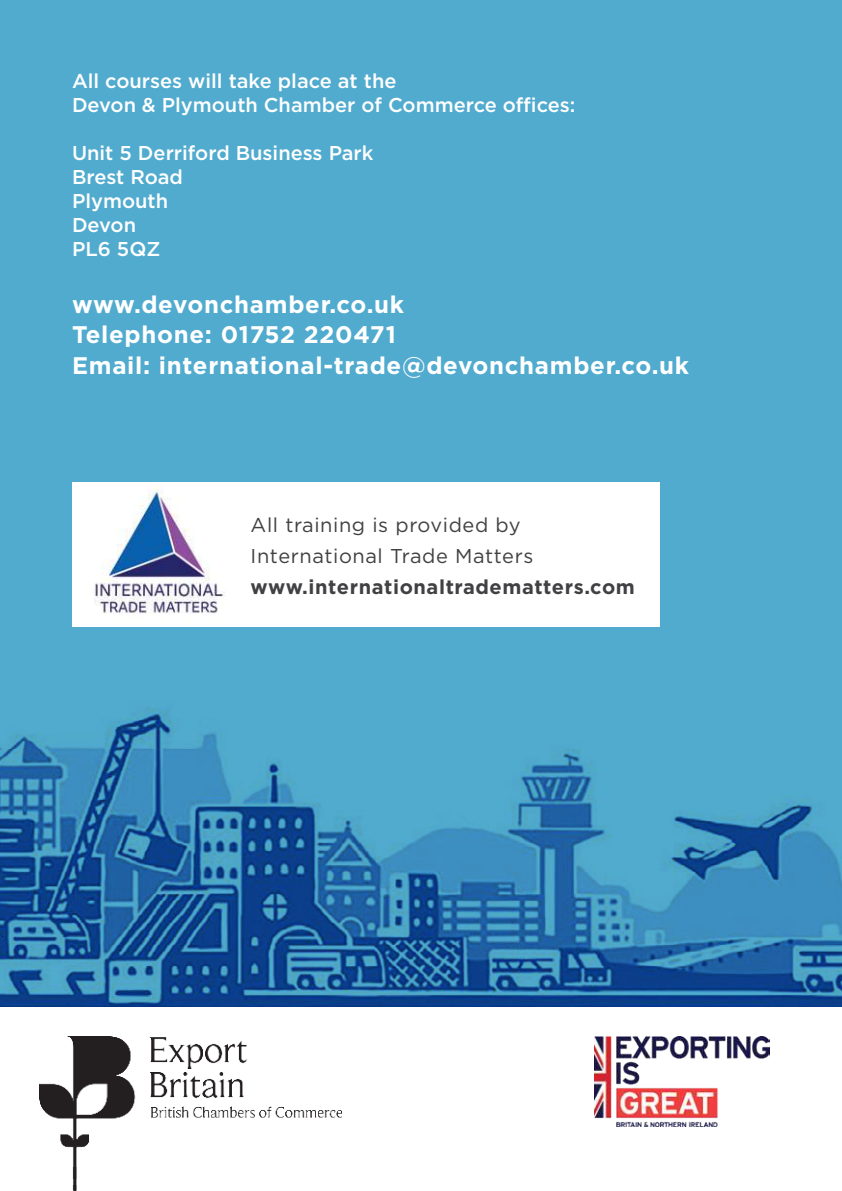
<style>
.page{position:relative;width:842px;height:1191px;background:#51abcf}
.page>*{position:absolute;margin:0;border:0;box-sizing:border-box;transform-origin:0 0}
.t1{font:700 24px/31px "Gotham";letter-spacing:.03em;color:#fff}
.t2{font:500 20px/24px "Gotham";color:#fff}
.t3{font:20px/31px "Gotham";letter-spacing:.03em;color:#414042}
.t4{font:700 20px "Gotham";letter-spacing:.03em;color:#414042}
</style>
<div class="page">
<img style="left:0;top:626px;width:842px;height:382px">
<div style="left:0;top:1008px;width:842px;height:183px;background:#fff"></div>
<div style="left:72px;top:482px;width:587px;height:144px;background:#fff"></div>
<img style="left:94px;top:486px;width:131px;height:128px">
<img style="left:594px;top:1036px;width:176px;height:90px">
<img style="left:40px;top:1036px;width:302px;height:131px">
<img style="left:72px;top:1167px;width:5px;height:22px">
<p class="t2" style="left:72px;top:70px;width:505px">All courses will take place at the<br>Devon &amp; Plymouth Chamber of Commerce offices:</p>
<p class="t2" style="left:72px;top:142px;width:303px">Unit 5 Derriford Business Park<br>Brest Road<br>Plymouth<br>Devon<br>PL6 5QZ</p>
<p class="t1" style="left:72px;top:290px;width:619px">www.devonchamber.co.uk<br>Telephone: 01752 220471<br>Email: international-trade@devonchamber.co.uk</p>
<p class="t3" style="left:251px;top:510px;width:284px">All training is provided by<br>International Trade Matters</p>
<p class="t4" style="left:251px;top:577px;width:386px">www.internationaltradematters.com</p>
</div>
